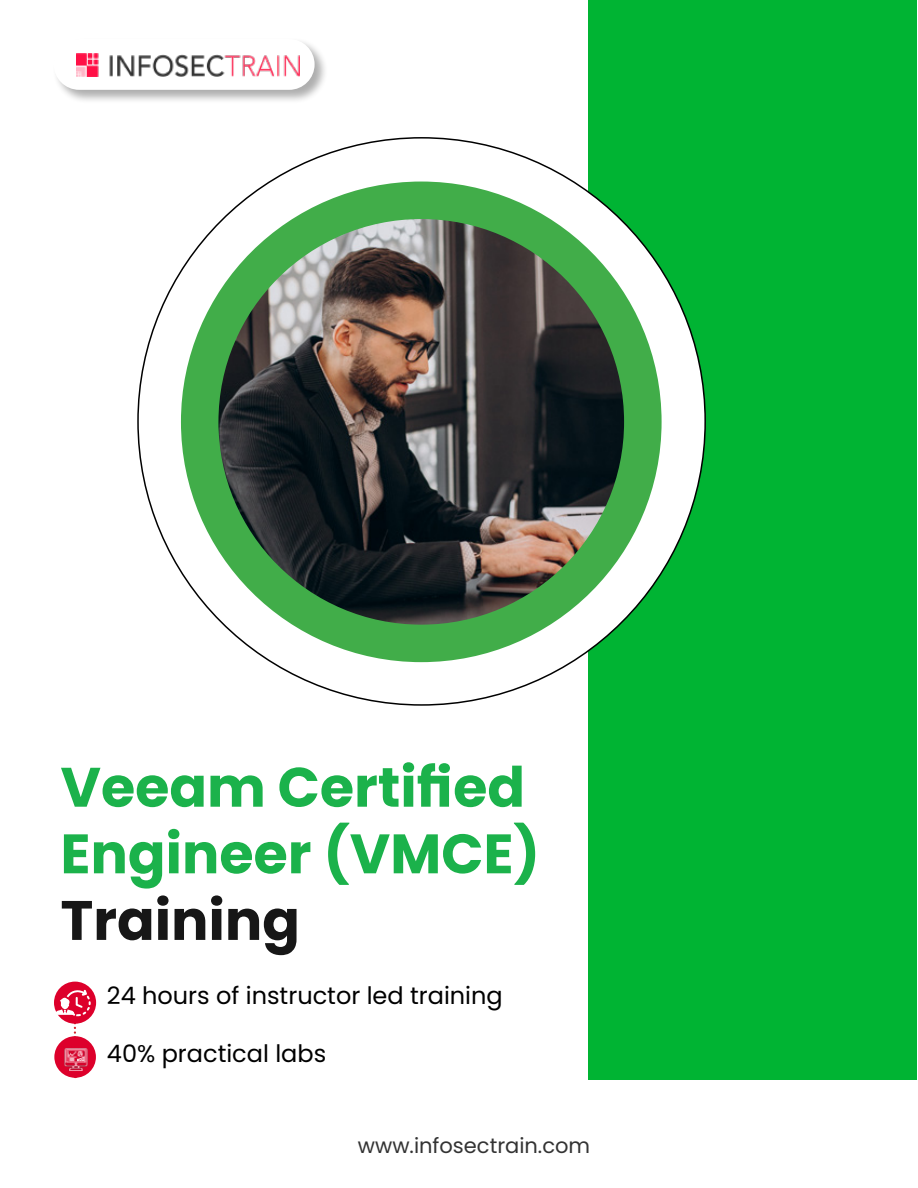
<style>
.page{position:relative;width:918px;height:1188px;background:#fff}
.page>*{position:absolute;margin:0;border:0;box-sizing:border-box;transform-origin:0 0}
.t1{font:700 55.5px/66.6px "Poppins";color:#1bb24b}
.t2{font:700 55.5px "Poppins";color:#171717}
.t3{font:24px "Poppins";color:#000}
.t4{font:21px "Poppins";color:#333}
</style>
<div class="page">
<div style="left:53px;top:38px;width:275px;height:66px;background:#000;opacity:.32"></div>
<div style="left:54px;top:39px;width:261px;height:51px;background:#fff;border-radius:25px"></div>
<img style="left:76px;top:54px;width:224px;height:22px">
<div style="left:588px;top:1px;width:329px;height:1079px;background:#00b433"></div>
<div style="left:138px;top:138px;width:567px;height:567px;background:#fff;border-radius:50%"></div>
<img style="left:200px;top:209px;width:443px;height:427px">
<div style="left:181px;top:182px;width:481px;height:480px;border:38px solid #41ad49;border-radius:50%"></div>
<div style="left:54px;top:982px;width:42px;height:42px;background:#dd002b;border-radius:50%"></div>
<div style="left:54px;top:1036px;width:42px;height:42px;background:#dd002b;border-radius:50%"></div>
<svg style="left:55px;top:988px;width:36px;height:90px"></svg>
<img style="left:61px;top:1046px;width:28px;height:26px">
<h1 class="t1" style="left:60px;top:754px;width:481px">Veeam Certified<br>Engineer (VMCE)</h1>
<h1 class="t2" style="left:60px;top:888px;width:241px">Training</h1>
<p class="t3" style="left:107px;top:981px;width:397px">24 hours of instructor led training</p>
<p class="t3" style="left:107px;top:1040px;width:221px">40% practical labs</p>
<p class="t4" style="left:358px;top:1134px;width:234px">www.infosectrain.com</p>
</div>
